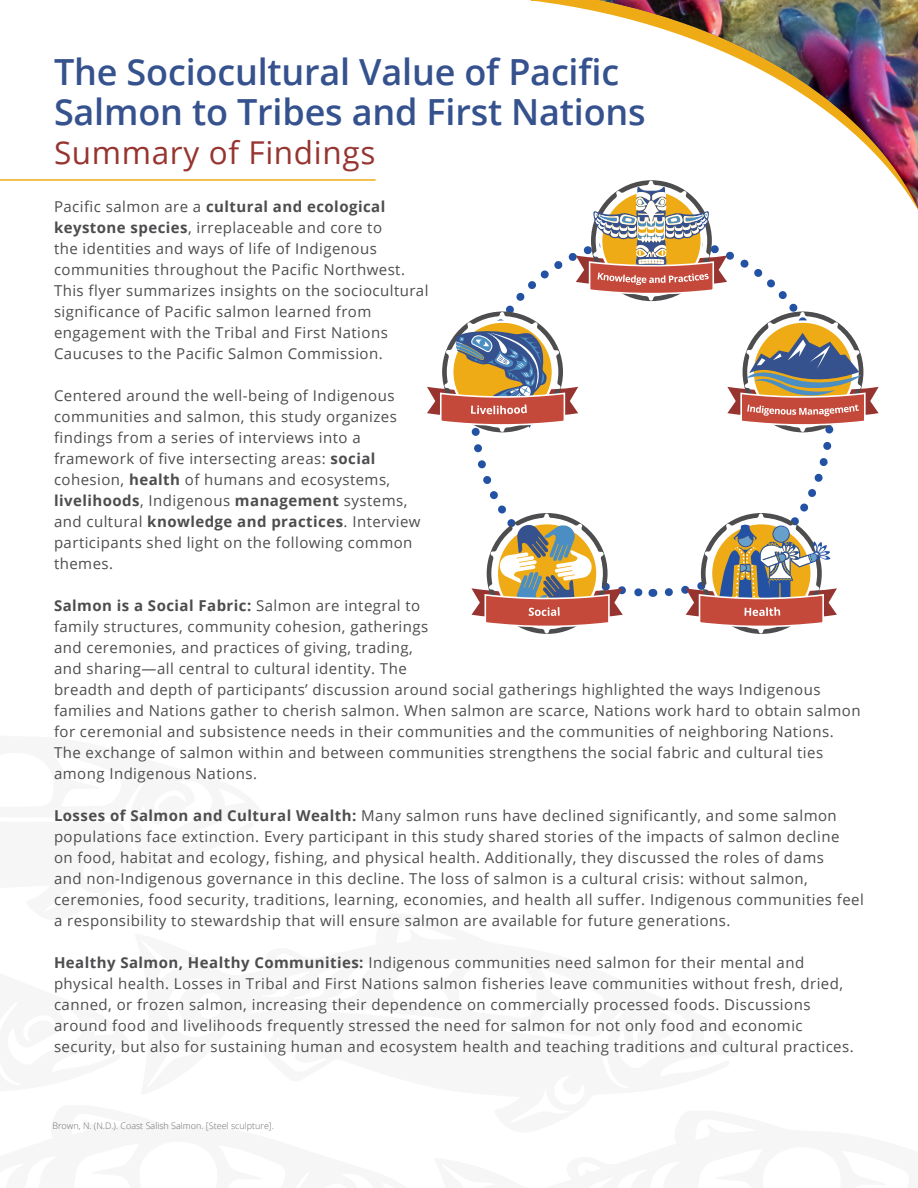
<style>
.page{position:relative;width:918px;height:1188px;background:#fff}
.page>*{position:absolute;margin:0;border:0;box-sizing:border-box;transform-origin:0 0}
.t1{font:600 36px/40.5px "Open Sans";letter-spacing:-.005em;color:#35528e}
.t2{font:31.5px "Open Sans";letter-spacing:.02em;color:#973430}
.t3{font:15px/21px "Open Sans";letter-spacing:.03em;color:#4d4d4f}
.t4{font:300 9px "Open Sans";color:#6d6d6f}
.s1{font-weight:700}
</style>
<div class="page">
<svg style="left:427px;top:257px;width:452px;height:377px"></svg>
<svg style="left:530px;top:0;width:204px;height:257px"></svg>
<svg style="left:544px;top:0;width:374px;height:226px"></svg>
<img style="left:599px;top:0;width:319px;height:208px">
<hr style="left:0;top:179px;width:376px;height:2px;background:#eeab15">
<p class="t1" style="left:54px;top:50px;width:593px">The Sociocultural Value of Pacific<br>Salmon to Tribes and First Nations</p>
<p class="t2" style="left:54px;top:131px;width:323px">Summary of Findings</p>
<p class="t3" style="left:54px;top:196px;width:376px">Pacific salmon are a <span class="s1">cultural and ecological keystone species</span>, irreplaceable and core to<br>the identities and ways of life of Indigenous communities throughout the Pacific Northwest.<br>This flyer summarizes insights on the sociocultural significance of Pacific salmon learned from engagement with the Tribal and First Nations Caucuses to the Pacific Salmon Commission.</p>
<p class="t3" style="left:54px;top:385px;width:368px">Centered around the well-being of Indigenous communities and salmon, this study organizes findings from a series of interviews into a framework of five intersecting areas: <span class="s1">social </span>cohesion, <span class="s1">health</span> of humans and ecosystems, <span class="s1">livelihoods</span>, Indigenous <span class="s1">management</span> systems, and cultural <span class="s1">knowledge and practices</span>. Interview participants shed light on the following common themes.</p>
<p class="t3" style="left:54px;top:595px;width:808px"><span class="s1">Salmon is a Social Fabric:</span> Salmon are integral to<br>family structures, community cohesion, gatherings<br>and ceremonies, and practices of giving, trading,<br>and sharing—all central to cultural identity. The<br>breadth and depth of participants’ discussion around social gatherings highlighted the ways Indigenous families and Nations gather to cherish salmon. When salmon are scarce, Nations work hard to obtain salmon for ceremonial and subsistence needs in their communities and the communities of neighboring Nations.<br>The exchange of salmon within and between communities strengthens the social fabric and cultural ties among Indigenous Nations.</p>
<p class="t3" style="left:54px;top:805px;width:811px"><span class="s1">Losses of Salmon and Cultural Wealth:</span> Many salmon runs have declined significantly, and some salmon populations face extinction. Every participant in this study shared stories of the impacts of salmon decline<br>on food, habitat and ecology, fishing, and physical health. Additionally, they discussed the roles of dams<br>and non-Indigenous governance in this decline. The loss of salmon is a cultural crisis: without salmon, ceremonies, food security, traditions, learning, economies, and health all suffer. Indigenous communities feel a responsibility to stewardship that will ensure salmon are available for future generations.</p>
<p class="t3" style="left:54px;top:952px;width:801px"><span class="s1">Healthy Salmon, Healthy Communities:</span> Indigenous communities need salmon for their mental and physical health. Losses in Tribal and First Nations salmon fisheries leave communities without fresh, dried, canned, or frozen salmon, increasing their dependence on commercially processed foods. Discussions around food and livelihoods frequently stressed the need for salmon for not only food and economic security, but also for sustaining human and ecosystem health and teaching traditions and cultural practices.</p>
<p class="t4" style="left:52px;top:1119px;width:223px">Brown, N. (N.D.). Coast Salish Salmon. [Steel sculpture].</p>
</div>
